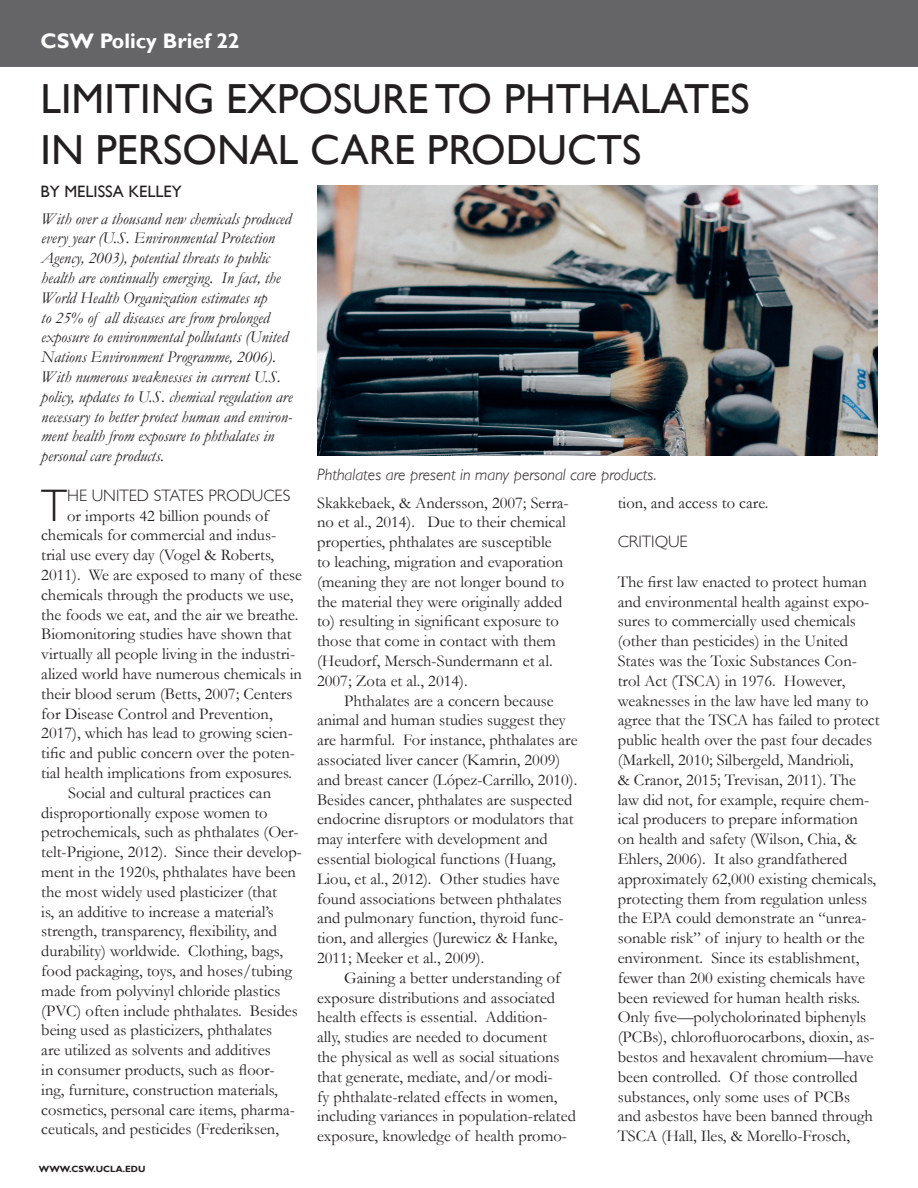
<style>
.page{position:relative;width:918px;height:1188px;background:#fff}
.page>*{position:absolute;margin:0;border:0;box-sizing:border-box;transform-origin:0 0}
.Paragraph_Style_1{font:300 45.6px "Gill Sans";color:#231f20}
.t1{font:42px/50.4px "Gill Sans";color:#231f20}
.t2{font:700 21px "Gill Sans";color:#fff}
.Paragraph_Style_1-2{font:16.5px/19.8px "Garamond";color:#231f20}
.Paragraph_Style_1-3{font:italic 16.5px/19.8px "Garamond";color:#231f20}
.t3{font:italic 300 16.5px "Gill Sans";color:#231f20}
.Paragraph_Style_1-4{font:300 16.5px "Gill Sans";color:#231f20}
.t4{font:16.5px "Gill Sans";color:#231f20}
.t5{font:700 9px "Gill Sans";color:#231f20}
</style>
<div class="page">
<div style="left:0;top:0;width:918px;height:67px;background:#656568"></div>
<img style="left:317px;top:185px;width:561px;height:271px">
<p class="t2" style="left:40px;top:28px;width:201px">CSW Policy Brief 22</p>
<p class="t1" style="left:40px;top:75px;width:711px">LIMITING EXPOSURE TO PHTHALATES<br>IN PERSONAL CARE PRODUCTS</p>
<p class="t4" style="left:40px;top:181px;width:143px">BY MELISSA KELLEY</p>
<p class="Paragraph_Style_1-3" style="left:41px;top:208px;width:253px">With over a thousand new chemicals produced every year (U.S. Environmental Protection Agency, 2003), potential threats to public health are continually emerging. In fact, the World Health Organization estimates up<br>to 25% of all diseases are from prolonged exposure to environmental pollutants (United Nations Environment Programme, 2006).<br>With numerous weaknesses in current U.S. policy, updates to U.S. chemical regulation are necessary to better protect human and environ&shy;ment health from exposure to phthalates in personal care products.</p>
<p class="Paragraph_Style_1" style="left:41px;top:470px;width:28px">T</p>
<p class="Paragraph_Style_1-4" style="left:67px;top:482px;width:225px">HE UNITED STATES PRODUCES</p>
<p class="t3" style="left:317px;top:465px;width:341px">Phthalates are present in many personal care products.</p>
<p class="Paragraph_Style_1-2" style="left:317px;top:492px;width:253px">Skakkebaek, &amp; Andersson, 2007; Serra&shy;no et al., 2014). Due to their chemical properties, phthalates are susceptible to leaching, migration and evaporation (meaning they are not longer bound to the material they were originally added to) resulting in significant exposure to those that come in contact with them (Heudorf, Mersch-Sundermann et al.<br>2007; Zota et al., 2014).</p>
<p class="Paragraph_Style_1-2" style="left:317px;top:690px;width:262px;text-indent:27px">Phthalates are a concern because animal and human studies suggest they are harmful. For instance, phthalates are associated liver cancer (Kamrin, 2009) and breast cancer (López-Carrillo, 2010).<br>Besides cancer, phthalates are suspected endocrine disruptors or modulators that may interfere with development and essential biological functions (Huang, Liou, et al., 2012). Other studies have found associations between phthalates and pulmonary function, thyroid func&shy;tion, and allergies (Jurewicz &amp; Hanke, 2011; Meeker et al., 2009).</p>
<p class="Paragraph_Style_1-2" style="left:317px;top:968px;width:260px;text-indent:27px">Gaining a better understanding of exposure distributions and associated health effects is essential. Addition-<br>ally, studies are needed to document<br>the physical as well as social situations that generate, mediate, and/or modi-<br>fy phthalate-related effects in women, including variances in population-related exposure, knowledge of health promo-</p>
<p class="Paragraph_Style_1-2" style="left:618px;top:492px;width:152px">tion, and access to care.</p>
<p class="Paragraph_Style_1-4" style="left:618px;top:529px;width:71px">CRITIQUE</p>
<p class="Paragraph_Style_1-2" style="left:618px;top:572px;width:263px">The first law enacted to protect human and environmental health against expo&shy;sures to commercially used chemicals (other than pesticides) in the United States was the Toxic Substances Con&shy;trol Act (TSCA) in 1976. However, weaknesses in the law have led many to agree that the TSCA has failed to protect public health over the past four decades (Markell, 2010; Silbergeld, Mandrioli,<br>&amp; Cranor, 2015; Trevisan, 2011). The law did not, for example, require chem&shy;ical producers to prepare information<br>on health and safety (Wilson, Chia, &amp; Ehlers, 2006). It also grandfathered approximately 62,000 existing chemicals, protecting them from regulation unless the EPA could demonstrate an “unrea&shy;sonable risk” of injury to health or the environment. Since its establishment, fewer than 200 existing chemicals have been reviewed for human health risks.<br>Only five—polycholorinated biphenyls (PCBs), chlorofluorocarbons, dioxin, as&shy;bestos and hexavalent chromium—have been controlled. Of those controlled substances, only some uses of PCBs<br>and asbestos have been banned through TSCA (Hall, Iles, &amp; Morello-Frosch,</p>
<p class="Paragraph_Style_1-2" style="left:67px;top:505px;width:203px">or imports 42 billion pounds of</p>
<p class="Paragraph_Style_1-2" style="left:41px;top:525px;width:236px">chemicals for commercial and indus-</p>
<p class="Paragraph_Style_1-2" style="left:41px;top:545px;width:234px">trial use every day (Vogel &amp; Roberts,</p>
<p class="Paragraph_Style_1-2" style="left:41px;top:565px;width:262px">2011). We are exposed to many of these</p>
<p class="Paragraph_Style_1-2" style="left:41px;top:584px;width:253px">chemicals through the products we use,</p>
<p class="Paragraph_Style_1-2" style="left:41px;top:604px;width:259px">the foods we eat, and the air we breathe.</p>
<p class="Paragraph_Style_1-2" style="left:41px;top:624px;width:252px">Biomonitoring studies have shown that</p>
<p class="Paragraph_Style_1-2" style="left:41px;top:644px;width:255px">virtually all people living in the industri-</p>
<p class="Paragraph_Style_1-2" style="left:41px;top:664px;width:262px">alized world have numerous chemicals in</p>
<p class="Paragraph_Style_1-2" style="left:41px;top:683px;width:253px">their blood serum (Betts, 2007; Centers</p>
<p class="Paragraph_Style_1-2" style="left:41px;top:703px;width:233px">for Disease Control and Prevention,</p>
<p class="Paragraph_Style_1-2" style="left:41px;top:723px;width:253px">2017), which has lead to growing scien-</p>
<p class="Paragraph_Style_1-2" style="left:41px;top:743px;width:255px">tific and public concern over the poten-</p>
<p class="Paragraph_Style_1-2" style="left:41px;top:763px;width:252px">tial health implications from exposures.</p>
<p class="Paragraph_Style_1-2" style="left:41px;top:782px;width:262px;text-indent:27px">Social and cultural practices can disproportionally expose women to petrochemicals, such as phthalates (Oer&shy;telt-Prigione, 2012). Since their develop&shy;ment in the 1920s, phthalates have been the most widely used plasticizer (that<br>is, an additive to increase a material’s strength, transparency, flexibility, and durability) worldwide. Clothing, bags, food packaging, toys, and hoses/tubing made from polyvinyl chloride plastics (PVC) often include phthalates. Besides being used as plasticizers, phthalates<br>are utilized as solvents and additives<br>in consumer products, such as floor-<br>ing, furniture, construction materials, cosmetics, personal care items, pharma&shy;ceuticals, and pesticides (Frederiksen,</p>
<p class="t5" style="left:39px;top:1164px;width:108px">WWW.CSW.UCLA.EDU</p>
</div>
